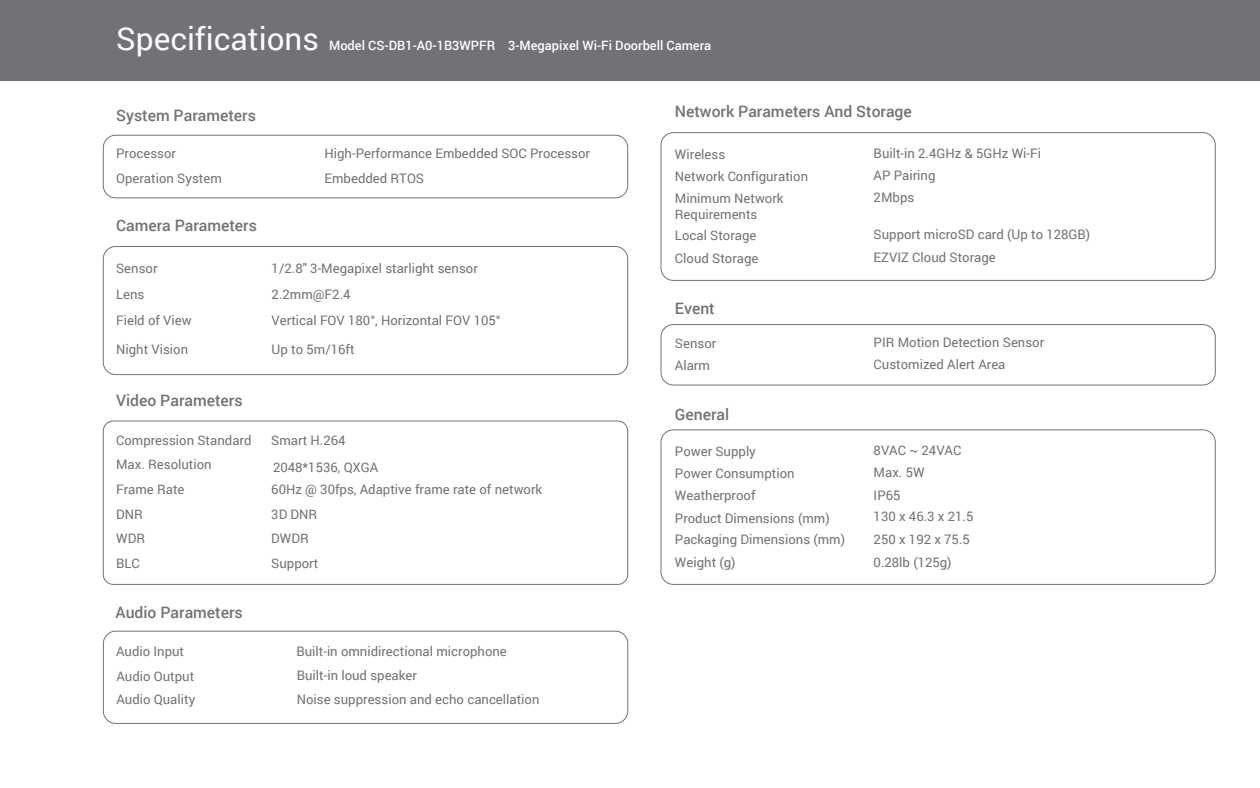
<style>
.page{position:relative;width:1260px;height:788px;background:#fff}
.page>*{position:absolute;margin:0;border:0;box-sizing:border-box;transform-origin:0 0}
.t1{font:31.5px "Roboto";color:#fbfcfc}
.t2{font:500 15.75px "Roboto";color:#727276}
.t3{font:13.12px/24.9px "Roboto";color:#727276}
.t4{font:500 12.86px "Roboto";color:#fff}
</style>
<div class="page">
<div style="left:0;top:0;width:1260px;height:80px;background:#727276"></div>
<div style="left:103px;top:135px;width:525px;height:63px;border:1px solid #727276;border-radius:12px"></div>
<div style="left:103px;top:420px;width:525px;height:164px;border:1px solid #727276;border-radius:10px"></div>
<div style="left:103px;top:630px;width:525px;height:93px;border:1px solid #727276;border-radius:12px"></div>
<div style="left:661px;top:132px;width:555px;height:149px;border:1px solid #727276;border-radius:12px"></div>
<div style="left:103px;top:246px;width:525px;height:129px;border:1px solid #727276;border-radius:12px"></div>
<div style="left:661px;top:429px;width:555px;height:155px;border:1px solid #727276;border-radius:12px"></div>
<div style="left:661px;top:324px;width:555px;height:61px;border:1px solid #727276;border-radius:12px"></div>
<h1 class="t1" style="left:116px;top:16px;width:204px">Specifications</h1>
<p class="t4" style="left:329px;top:36px;width:384px">Model CS-DB1-A0-1B3WPFR 3-Megapixel Wi-Fi Doorbell Camera</p>
<p class="t2" style="left:116px;top:104px;width:141px">System Parameters</p>
<p class="t3" style="left:116px;top:141px;width:107px">Processor<br>Operation System</p>
<p class="t2" style="left:116px;top:215px;width:142px">Camera Parameters</p>
<p class="t3" style="left:325px;top:141px;width:267px">High-Performance Embedded SOC Processor</p>
<p class="t3" style="left:325px;top:165px;width:101px">Embedded RTOS</p>
<p class="t3" style="left:116px;top:255px;width:43px">Sensor</p>
<p class="t3" style="left:272px;top:255px;width:208px">1/2.8" 3-Megapixel starlight sensor</p>
<p class="t3" style="left:116px;top:281px;width:30px">Lens</p>
<p class="t3" style="left:272px;top:281px;width:80px">2.2mm@F2.4</p>
<p class="t3" style="left:116px;top:307px;width:77px">Field of View</p>
<p class="t3" style="left:272px;top:307px;width:231px">Vertical FOV 180°, Horizontal FOV 105°</p>
<p class="t3" style="left:116px;top:336px;width:74px">Night Vision</p>
<p class="t3" style="left:272px;top:336px;width:85px">Up to 5m/16ft</p>
<p class="t2" style="left:116px;top:389px;width:128px">Video Parameters</p>
<p class="t3" style="left:116px;top:427px;width:137px">Compression Standard</p>
<p class="t3" style="left:271px;top:427px;width:76px">Smart H.264</p>
<p class="t3" style="left:116px;top:451px;width:97px">Max. Resolution</p>
<p class="t3" style="left:273px;top:454px;width:107px">2048*1536, QXGA</p>
<p class="t3" style="left:116px;top:477px;width:70px">Frame Rate</p>
<p class="t3" style="left:271px;top:477px;width:272px">60Hz @ 30fps, Adaptive frame rate of network</p>
<p class="t3" style="left:116px;top:501px;width:28px">DNR</p>
<p class="t3" style="left:271px;top:501px;width:48px">3D DNR</p>
<p class="t3" style="left:116px;top:525px;width:30px">WDR</p>
<p class="t3" style="left:271px;top:525px;width:39px">DWDR</p>
<p class="t3" style="left:116px;top:550px;width:25px">BLC</p>
<p class="t3" style="left:271px;top:550px;width:49px">Support</p>
<p class="t2" style="left:116px;top:601px;width:129px">Audio Parameters</p>
<p class="t3" style="left:116px;top:638px;width:70px">Audio Input</p>
<p class="t3" style="left:296px;top:638px;width:212px">Built-in omnidirectional microphone</p>
<p class="t3" style="left:116px;top:663px;width:79px">Audio Output</p>
<p class="t3" style="left:297px;top:662px;width:122px">Built-in loud speaker</p>
<p class="t3" style="left:116px;top:686px;width:80px">Audio Quality</p>
<p class="t3" style="left:297px;top:686px;width:244px">Noise suppression and echo cancellation</p>
<p class="t2" style="left:675px;top:100px;width:238px">Network Parameters And Storage</p>
<p class="t3" style="left:675px;top:141px;width:52px">Wireless</p>
<p class="t3" style="left:874px;top:140px;width:169px">Built-in 2.4GHz &amp; 5GHz Wi-Fi</p>
<p class="t3" style="left:675px;top:163px;width:135px">Network Configuration</p>
<p class="t3" style="left:874px;top:162px;width:63px">AP Pairing</p>
<p class="t3" style="left:675px;top:190px;width:110px;line-height:15.8px">Minimum Network<br>Requirements</p>
<p class="t3" style="left:874px;top:184px;width:42px">2Mbps</p>
<p class="t3" style="left:675px;top:222px;width:83px">Local Storage</p>
<p class="t3" style="left:874px;top:221px;width:218px">Support microSD card (Up to 128GB)</p>
<p class="t3" style="left:675px;top:246px;width:85px">Cloud Storage</p>
<p class="t3" style="left:874px;top:244px;width:124px">EZVIZ Cloud Storage</p>
<p class="t2" style="left:675px;top:297px;width:41px">Event</p>
<p class="t3" style="left:675px;top:330px;width:43px">Sensor</p>
<p class="t3" style="left:874px;top:329px;width:172px">PIR Motion Detection Sensor</p>
<p class="t3" style="left:675px;top:352px;width:36px">Alarm</p>
<p class="t3" style="left:874px;top:351px;width:133px">Customized Alert Area</p>
<p class="t2" style="left:675px;top:404px;width:56px">General</p>
<p class="t3" style="left:675px;top:438px;width:82px">Power Supply</p>
<p class="t3" style="left:874px;top:437px;width:89px">8VAC ~ 24VAC</p>
<p class="t3" style="left:675px;top:460px;width:121px">Power Consumption</p>
<p class="t3" style="left:874px;top:459px;width:53px">Max. 5W</p>
<p class="t3" style="left:675px;top:482px;width:82px">Weatherproof</p>
<p class="t3" style="left:874px;top:482px;width:28px">IP65</p>
<p class="t3" style="left:675px;top:505px;width:156px">Product Dimensions (mm)</p>
<p class="t3" style="left:874px;top:503px;width:101px">130 x 46.3 x 21.5</p>
<p class="t3" style="left:675px;top:526px;width:172px">Packaging Dimensions (mm)</p>
<p class="t3" style="left:874px;top:526px;width:98px">250 x 192 x 75.5</p>
<p class="t3" style="left:675px;top:549px;width:62px">Weight (g)</p>
<p class="t3" style="left:874px;top:549px;width:80px">0.28lb (125g)</p>
</div>
